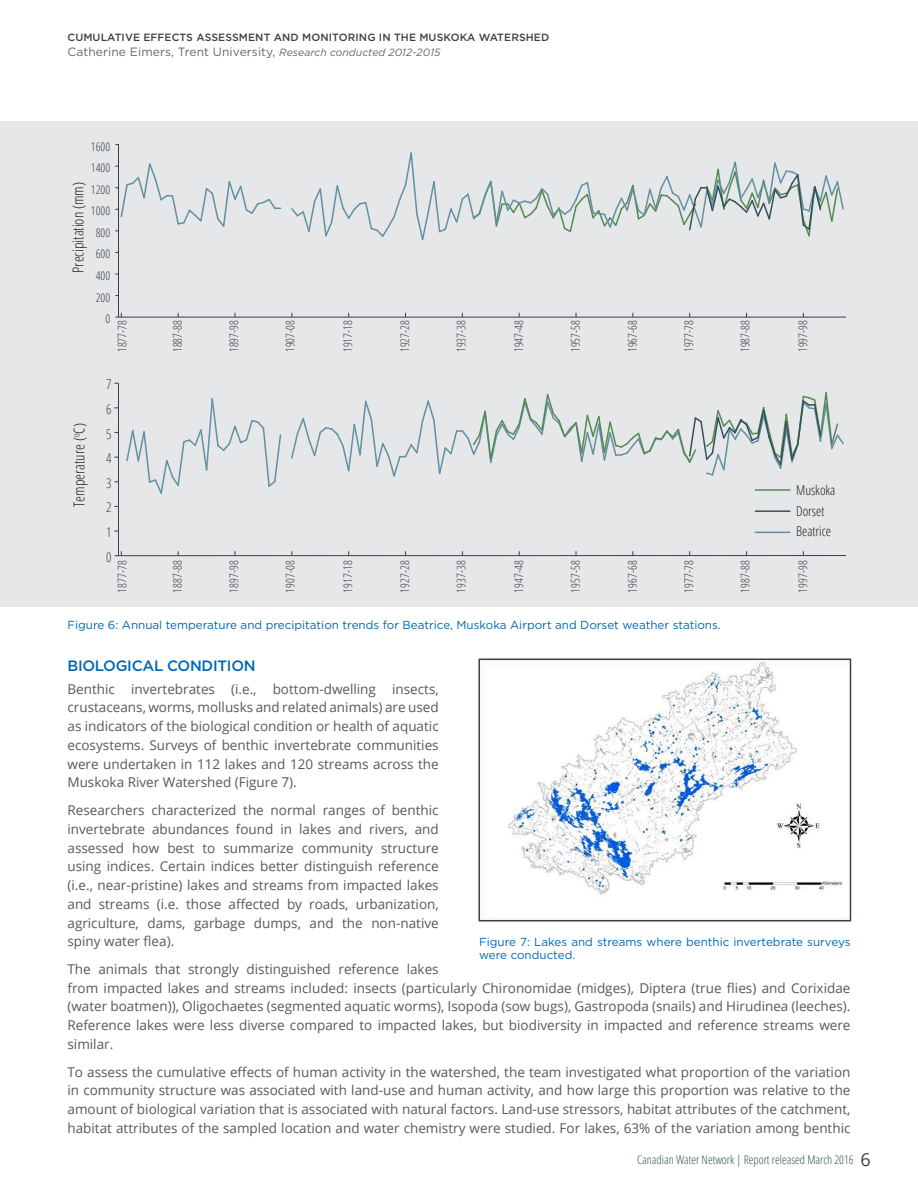
<style>
.page{position:relative;width:918px;height:1188px;background:#fff}
.page>*{position:absolute;margin:0;border:0;box-sizing:border-box;transform-origin:0 0}
.t1{font:300 condensed 15px "Open Sans";color:#231e20}
.Interior_H3{font:500 15px "Gotham";letter-spacing:-.02em;color:#0067b1}
.Interior_Body{font:13.5px/18.8px "Open Sans";color:#58585a;text-align:justify}
.t2{font:300 condensed 13.5px/20.5px "Open Sans";color:#231e20}
.t3{font:300 condensed 13.5px "Open Sans";color:#3b4046}
.t4{font:300 condensed 12px "Open Sans";color:#3b4046}
.t5{font:12px "Gotham";letter-spacing:.01em;color:#67666b}
.t6{font:300 condensed 12px "Open Sans";color:#345159}
.Figure_Callouts{font:11.7px/13.5px "Gotham";color:#0067b1}
.t7{font:500 10.5px "Gotham";letter-spacing:.01em;color:#3b4046}
.s1{font-style:italic;font-size:10.5px}
.s2{font-weight:400;font-stretch:normal;font-size:18px;color:#3b4046}
</style>
<div class="page">
<div style="left:0;top:122px;width:918px;height:486px;background:#e6e7e8"></div>
<hr style="left:118px;top:317px;width:728px;height:1px;background:#3b4046">
<hr style="left:118px;top:555px;width:728px;height:1px;background:#3b4046">
<hr style="left:118px;top:145px;width:1px;height:172px;background:#3b4046">
<svg style="left:115px;top:313px;width:7px;height:5px"></svg>
<svg style="left:115px;top:163px;width:165px;height:68px"></svg>
<svg style="left:291px;top:152px;width:553px;height:89px"></svg>
<hr style="left:118px;top:383px;width:1px;height:173px;background:#3b4046">
<svg style="left:114px;top:551px;width:8px;height:5px"></svg>
<hr style="left:755px;top:532px;width:35px;height:1px;background:#6190a3">
<svg style="left:126px;top:398px;width:156px;height:96px"></svg>
<hr style="left:755px;top:489px;width:35px;height:2px;background:#558952">
<hr style="left:755px;top:510px;width:35px;height:2px;background:#345159">
<svg style="left:291px;top:392px;width:553px;height:85px"></svg>
<img style="left:481px;top:662px;width:361px;height:256px">
<div style="left:478px;top:659px;width:373px;height:262px;border:2px solid #3b4046"></div>
<p class="t7" style="left:68px;top:30px;width:483px">CUMULATIVE EFFECTS ASSESSMENT AND MONITORING IN THE MUSKOKA WATERSHED</p>
<p class="t5" style="left:68px;top:45px;width:374px">Catherine Eimers, Trent University, <span class="s1">Research conducted 2012-2015</span></p>
<p class="t4" style="left:91px;top:138px;width:21px">1600</p>
<p class="t4" style="left:91px;top:160px;width:21px">1400</p>
<p class="t1" style="left:68px;top:273px;width:92px;rotate:-90deg">Precipitation (mm)</p>
<p class="t4" style="left:91px;top:181px;width:21px">1200</p>
<p class="t4" style="left:91px;top:203px;width:21px">1000</p>
<p class="t4" style="left:96px;top:224px;width:16px">800</p>
<p class="t4" style="left:96px;top:246px;width:16px">600</p>
<p class="t4" style="left:96px;top:268px;width:16px">400</p>
<p class="t4" style="left:96px;top:289px;width:16px">200</p>
<p class="t4" style="left:105px;top:311px;width:6px">0</p>
<p class="t4" style="left:114px;top:352px;width:33px;rotate:-90deg">1877-78</p>
<p class="t4" style="left:169px;top:352px;width:33px;rotate:-90deg">1887-88</p>
<p class="t4" style="left:226px;top:352px;width:33px;rotate:-90deg">1897-98</p>
<p class="t4" style="left:282px;top:352px;width:33px;rotate:-90deg">1907-08</p>
<p class="t4" style="left:340px;top:352px;width:33px;rotate:-90deg">1917-18</p>
<p class="t4" style="left:397px;top:352px;width:33px;rotate:-90deg">1927-28</p>
<p class="t4" style="left:453px;top:352px;width:33px;rotate:-90deg">1937-38</p>
<p class="t4" style="left:511px;top:352px;width:33px;rotate:-90deg">1947-48</p>
<p class="t4" style="left:567px;top:352px;width:33px;rotate:-90deg">1957-58</p>
<p class="t4" style="left:624px;top:352px;width:33px;rotate:-90deg">1967-68</p>
<p class="t4" style="left:681px;top:352px;width:33px;rotate:-90deg">1977-78</p>
<p class="t4" style="left:737px;top:352px;width:33px;rotate:-90deg">1987-88</p>
<p class="t4" style="left:795px;top:352px;width:33px;rotate:-90deg">1997-98</p>
<p class="t3" style="left:106px;top:375px;width:7px">7</p>
<p class="t1" style="left:69px;top:507px;width:85px;rotate:-90deg">Temperature (<sup>o</sup>C)</p>
<p class="t3" style="left:106px;top:400px;width:7px">6</p>
<p class="t3" style="left:106px;top:425px;width:7px">5</p>
<p class="t3" style="left:106px;top:449px;width:7px">4</p>
<p class="t3" style="left:106px;top:474px;width:7px">3</p>
<p class="t3" style="left:106px;top:498px;width:7px">2</p>
<p class="t3" style="left:106px;top:523px;width:7px">1</p>
<p class="t2" style="left:796px;top:480px;width:41px">Muskoka<br>Dorset<br>Beatrice</p>
<p class="t3" style="left:106px;top:548px;width:7px">0</p>
<p class="t4" style="left:114px;top:593px;width:33px;rotate:-90deg">1877-78</p>
<p class="t4" style="left:169px;top:593px;width:33px;rotate:-90deg">1887-88</p>
<p class="t4" style="left:226px;top:593px;width:33px;rotate:-90deg">1897-98</p>
<p class="t4" style="left:282px;top:593px;width:33px;rotate:-90deg">1907-08</p>
<p class="t4" style="left:340px;top:593px;width:33px;rotate:-90deg">1917-18</p>
<p class="t4" style="left:397px;top:593px;width:33px;rotate:-90deg">1927-28</p>
<p class="t4" style="left:453px;top:593px;width:33px;rotate:-90deg">1937-38</p>
<p class="t4" style="left:511px;top:593px;width:33px;rotate:-90deg">1947-48</p>
<p class="t4" style="left:567px;top:593px;width:33px;rotate:-90deg">1957-58</p>
<p class="t4" style="left:624px;top:593px;width:33px;rotate:-90deg">1967-68</p>
<p class="t4" style="left:681px;top:593px;width:33px;rotate:-90deg">1977-78</p>
<p class="t4" style="left:737px;top:593px;width:33px;rotate:-90deg">1987-88</p>
<p class="t4" style="left:795px;top:593px;width:33px;rotate:-90deg">1997-98</p>
<p class="Figure_Callouts" style="left:68px;top:618px;width:655px">Figure 6: Annual temperature and precipitation trends for Beatrice, Muskoka Airport and Dorset weather stations.</p>
<p class="Interior_H3" style="left:68px;top:655px;width:190px">BIOLOGICAL CONDITION</p>
<p class="Interior_Body" style="left:68px;top:679px;width:373px">Benthic invertebrates (i.e., bottom-dwelling insects, crustaceans, worms, mollusks and related animals) are used as indicators of the biological condition or health of aquatic ecosystems. Surveys of benthic invertebrate communities were undertaken in 112 lakes and 120 streams across the Muskoka River Watershed (Figure 7).</p>
<p class="Interior_Body" style="left:68px;top:800px;width:373px">Researchers characterized the normal ranges of benthic invertebrate abundances found in lakes and rivers, and assessed how best to summarize community structure using indices. Certain indices better distinguish reference (i.e., near-pristine) lakes and streams from impacted lakes and streams (i.e. those affected by roads, urbanization, agriculture, dams, garbage dumps, and the non-native spiny water flea).</p>
<p class="Interior_Body" style="left:68px;top:959px;width:785px;text-align:left">The animals that strongly distinguished reference lakes<br>from impacted lakes and streams included: insects (particularly Chironomidae (midges), Diptera (true flies) and Corixidae (water boatmen)), Oligochaetes (segmented aquatic worms), Isopoda (sow bugs), Gastropoda (snails) and Hirudinea (leeches).<br>Reference lakes were less diverse compared to impacted lakes, but biodiversity in impacted and reference streams were similar.</p>
<p class="Interior_Body" style="left:68px;top:1062px;width:785px">To assess the cumulative effects of human activity in the watershed, the team investigated what proportion of the variation in community structure was associated with land-use and human activity, and how large this proportion was relative to the amount of biological variation that is associated with natural factors. Land-use stressors, habitat attributes of the catchment, habitat attributes of the sampled location and water chemistry were studied. For lakes, 63% of the variation among benthic</p>
<p class="Figure_Callouts" style="left:479px;top:934px;width:373px">Figure 7: Lakes and streams where benthic invertebrate surveys were conducted.</p>
<p class="t6" style="left:637px;top:1152px;width:235px">Canadian Water Network | Report released March 2016 <span class="s2">6</span></p>
</div>
